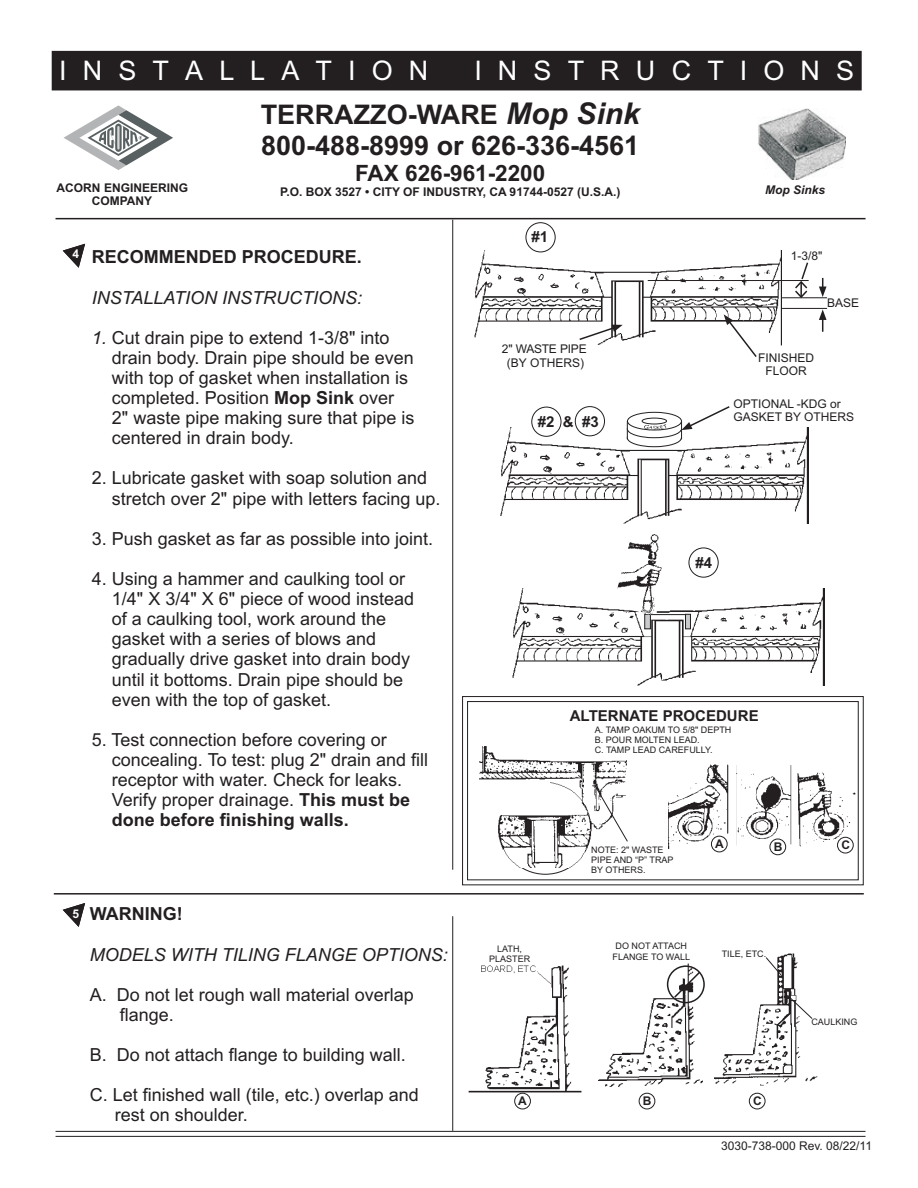
<style>
.page{position:relative;width:918px;height:1188px;background:#fff}
.page>*{position:absolute;margin:0;border:0;box-sizing:border-box;transform-origin:0 0}
.t1{font:700 27px/30.8px "Arial";color:#231f20}
.t2{font:27px "Arial";letter-spacing:.6em;color:#fff}
.t3{font:700 22.5px "Arial";color:#231f20}
.t4{font:18px/20.1px "Arial";color:#231f20}
.t5{font:italic 18px "Arial";color:#231f20}
.t6{font:700 18px "Arial";color:#231f20}
.t7{font:700 15px "Arial";color:#231f20}
.t8{font:700 12px/13.4px "Arial";color:#231f20;text-align:center}
.t9{font:12px/13.4px "Arial";color:#231f20;text-align:center}
.t10{font:12px/13.4px "Arial";letter-spacing:-.02em;color:#231f20;text-align:center}
.t11{font:italic 700 12px "Arial";color:#231f20}
.t12{font:700 12px "Arial";color:#fff}
.t13{font:9px/10.1px "Arial";color:#231f20;text-align:center}
.s1{font-style:italic;font-size:30px}
.s2{font-style:italic}
.s3{font-weight:700}
</style>
<div class="page">
<hr style="left:56px;top:218px;width:810px;height:1px;background:#231f20">
<hr style="left:452px;top:220px;width:1px;height:911px;background:#231f20">
<hr style="left:56px;top:1131px;width:810px;height:1px;background:#231f20">
<hr style="left:56px;top:1136px;width:810px;height:1px;background:#231f20">
<div style="left:439px;top:870px;width:29px;height:46px;background:#fff"></div>
<hr style="left:54px;top:893px;width:810px;height:2px;background:#231f20">
<img style="left:468px;top:965px;width:114px;height:128px">
<img style="left:598px;top:963px;width:105px;height:124px">
<div style="left:667px;top:965px;width:38px;height:38px;border:2px solid #231f20;border-radius:50%"></div>
<svg style="left:673px;top:970px;width:29px;height:29px"></svg>
<img style="left:715px;top:954px;width:103px;height:132px">
<svg style="left:765px;top:957px;width:17px;height:19px"></svg>
<svg style="left:775px;top:994px;width:38px;height:44px"></svg>
<svg style="left:543px;top:1022px;width:14px;height:24px"></svg>
<div style="left:749px;top:1093px;width:16px;height:16px;border:1px solid #231f20;border-radius:50%"></div>
<div style="left:514px;top:1093px;width:17px;height:16px;border:1px solid #231f20;border-radius:50%"></div>
<div style="left:639px;top:1093px;width:16px;height:16px;border:1px solid #231f20;border-radius:50%"></div>
<div style="left:52px;top:52px;width:809px;height:38px;background:#231f20"></div>
<div style="left:52px;top:51px;width:810px;height:39px;border:2px solid #231f20"></div>
<svg style="left:64px;top:105px;width:109px;height:65px"></svg>
<svg style="left:62px;top:903px;width:24px;height:24px"></svg>
<svg style="left:62px;top:243px;width:24px;height:25px"></svg>
<img style="left:758px;top:108px;width:88px;height:72px">
<img style="left:475px;top:250px;width:307px;height:96px">
<img style="left:501px;top:428px;width:307px;height:95px">
<img style="left:513px;top:588px;width:312px;height:97px">
<hr style="left:782px;top:308px;width:45px;height:1px;background:#231f20">
<div style="left:627px;top:429px;width:55px;height:18px;border:1px solid #231f20;border-radius:50%"></div>
<svg style="left:628px;top:432px;width:53px;height:6px"></svg>
<svg style="left:627px;top:420px;width:54px;height:18px"></svg>
<div style="left:627px;top:420px;width:55px;height:18px;border:1px solid #231f20;border-radius:50%"></div>
<svg style="left:628px;top:424px;width:53px;height:5px"></svg>
<svg style="left:627px;top:412px;width:54px;height:18px"></svg>
<svg style="left:627px;top:423px;width:1px;height:16px"></svg>
<div style="left:689px;top:548px;width:30px;height:30px;border:1px solid #231f20;border-radius:50%"></div>
<div style="left:575px;top:406px;width:30px;height:30px;border:1px solid #231f20;border-radius:50%"></div>
<div style="left:531px;top:407px;width:30px;height:30px;border:1px solid #231f20;border-radius:50%"></div>
<div style="left:526px;top:222px;width:30px;height:30px;border:1px solid #231f20;border-radius:50%"></div>
<svg style="left:462px;top:696px;width:402px;height:190px"></svg>
<div style="left:467px;top:701px;width:392px;height:179px;border:1px solid #231f20"></div>
<img style="left:479px;top:746px;width:154px;height:122px">
<div style="left:492px;top:782px;width:58px;height:33px;background:#fff"></div>
<svg style="left:594px;top:784px;width:34px;height:58px"></svg>
<img style="left:668px;top:765px;width:62px;height:84px">
<img style="left:797px;top:773px;width:59px;height:73px">
<img style="left:736px;top:765px;width:59px;height:81px">
<div style="left:711px;top:836px;width:17px;height:16px;border:1px solid #231f20;border-radius:50%"></div>
<div style="left:770px;top:839px;width:16px;height:16px;border:1px solid #231f20;border-radius:50%"></div>
<div style="left:837px;top:837px;width:17px;height:16px;border:1px solid #231f20;border-radius:50%"></div>
<hr style="left:686px;top:614px;width:4px;height:15px;background:#cacbcd">
<div style="left:685px;top:614px;width:6px;height:15px;border:1px solid #231f20"></div>
<div style="left:645px;top:614px;width:5px;height:15px;background:#cacbcd"></div>
<div style="left:644px;top:614px;width:7px;height:15px;border:1px solid #231f20"></div>
<img style="left:613px;top:534px;width:75px;height:86px">
<hr style="left:782px;top:297px;width:45px;height:1px;background:#231f20">
<hr style="left:651px;top:614px;width:34px;height:1px;background:#231f20">
<hr style="left:648px;top:280px;width:161px;height:1px;background:#231f20">
<svg style="left:578px;top:325px;width:45px;height:16px"></svg>
<svg style="left:724px;top:314px;width:34px;height:43px"></svg>
<svg style="left:793px;top:262px;width:16px;height:37px"></svg>
<svg style="left:819px;top:278px;width:8px;height:19px"></svg>
<svg style="left:819px;top:309px;width:8px;height:23px"></svg>
<svg style="left:681px;top:406px;width:50px;height:33px"></svg>
<img style="left:643px;top:422px;width:24px;height:6px">
<div style="left:642px;top:418px;width:25px;height:6px;border:1px solid #231f20;border-radius:50%"></div>
<div style="left:627px;top:412px;width:55px;height:18px;border:1px solid #231f20;border-radius:50%"></div>
<h1 class="t2" style="left:59px;top:60px;width:371px">INSTALLATION</h1>
<h1 class="t2" style="left:475px;top:60px;width:381px">INSTRUCTIONS</h1>
<p class="t8" style="left:56px;top:182px;width:133px">ACORN ENGINEERING<br>COMPANY</p>
<h1 class="t1" style="left:261px;top:101px;width:380px">TERRAZZO-WARE <span class="s1">Mop Sink<br></span>800-488-8999 or 626-336-4561</h1>
<p class="t3" style="left:355px;top:164px;width:192px">FAX 626-961-2200</p>
<p class="t8" style="left:280px;top:186px;width:342px">P.O. BOX 3527 • CITY OF INDUSTRY, CA 91744-0527 (U.S.A.)</p>
<p class="t7" style="left:531px;top:231px;width:18px">#1</p>
<p class="t11" style="left:765px;top:185px;width:62px">Mop Sinks</p>
<p class="t12" style="left:72px;top:250px;width:8px">4</p>
<p class="t6" style="left:92px;top:250px;width:271px">RECOMMENDED PROCEDURE.</p>
<p class="t5" style="left:92px;top:290px;width:272px">INSTALLATION INSTRUCTIONS:</p>
<p class="t4" style="left:112px;top:329px;width:304px;text-indent:-20px"><span class="s2">1.</span> Cut drain pipe to extend 1-3/8" into drain body. Drain pipe should be even with top of gasket when installation is completed. Position <span class="s3">Mop Sink</span> over 2" waste pipe making sure that pipe is centered in drain body.</p>
<p class="t4" style="left:112px;top:470px;width:330px;text-indent:-20px">2. Lubricate gasket with soap solution and stretch over 2" pipe with letters facing up.</p>
<p class="t4" style="left:92px;top:530px;width:343px">3. Push gasket as far as possible into joint.</p>
<p class="t4" style="left:112px;top:570px;width:304px;text-indent:-20px">4. Using a hammer and caulking tool or 1/4" X 3/4" X 6" piece of wood instead of a caulking tool, work around the gasket with a series of blows and gradually drive gasket into drain body until it bottoms. Drain pipe should be even with the top of gasket.</p>
<p class="t4" style="left:112px;top:731px;width:318px;text-indent:-20px">5. Test connection before covering or concealing. To test: plug 2" drain and fill receptor with water. Check for leaks.<br>Verify proper drainage. <span class="s3">This must be done before finishing walls.</span></p>
<p class="t12" style="left:72px;top:909px;width:8px">25</p>
<p class="t6" style="left:90px;top:907px;width:94px">WARNING!</p>
<p class="t5" style="left:90px;top:947px;width:360px">MODELS WITH TILING FLANGE OPTIONS:</p>
<p class="t4" style="left:120px;top:986px;width:296px;text-indent:-30px">A. Do not let rough wall material overlap flange.</p>
<p class="t4" style="left:90px;top:1046px;width:318px">B. Do not attach flange to building wall.</p>
<p class="t4" style="left:115px;top:1087px;width:306px;text-indent:-25px">C. Let finished wall (tile, etc.) overlap and rest on shoulder.</p>
<p class="t9" style="left:791px;top:250px;width:33px">1-3/8"</p>
<p class="t10" style="left:502px;top:343px;width:86px">2" WASTE PIPE (BY OTHERS)</p>
<p class="t7" style="left:538px;top:416px;width:62px">#2 &amp; #3</p>
<p class="t9" style="left:827px;top:297px;width:34px">BASE</p>
<p class="t9" style="left:758px;top:352px;width:58px">FINISHED<br>FLOOR</p>
<p class="t9" style="left:733px;top:398px;width:122px;text-align:left">OPTIONAL -KDG or<br>GASKET BY OTHERS</p>
<p class="t7" style="left:695px;top:557px;width:18px">#4</p>
<p class="t7" style="left:570px;top:710px;width:190px">ALTERNATE PROCEDURE</p>
<p class="t13" style="left:595px;top:725px;width:138px;text-align:left">A. TAMP OAKUM TO 5/8" DEPTH<br>B. POUR MOLTEN LEAD.<br>C. TAMP LEAD CAREFULLY.</p>
<p class="t13" style="left:591px;top:846px;width:84px;text-align:left">NOTE: 2" WASTE<br>PIPE AND “P” TRAP<br>BY OTHERS.</p>
<p class="t8" style="left:715px;top:839px;width:10px">A</p>
<p class="t8" style="left:774px;top:841px;width:10px">B</p>
<p class="t8" style="left:841px;top:840px;width:10px">C</p>
<p class="t13" style="left:489px;top:945px;width:43px">LATH,<br>PLASTER</p>
<p class="t13" style="left:613px;top:942px;width:79px">DO NOT ATTACH<br>FLANGE TO WALL</p>
<p class="t13" style="left:722px;top:949px;width:46px">TILE, ETC.</p>
<p class="t13" style="left:811px;top:1018px;width:48px">CAULKING</p>
<p class="t8" style="left:518px;top:1096px;width:10px">A</p>
<p class="t8" style="left:643px;top:1096px;width:10px">B</p>
<p class="t8" style="left:753px;top:1096px;width:10px">C</p>
<p class="t9" style="left:721px;top:1140px;width:153px">3030-738-000 Rev. 08/22/11</p>
</div>
